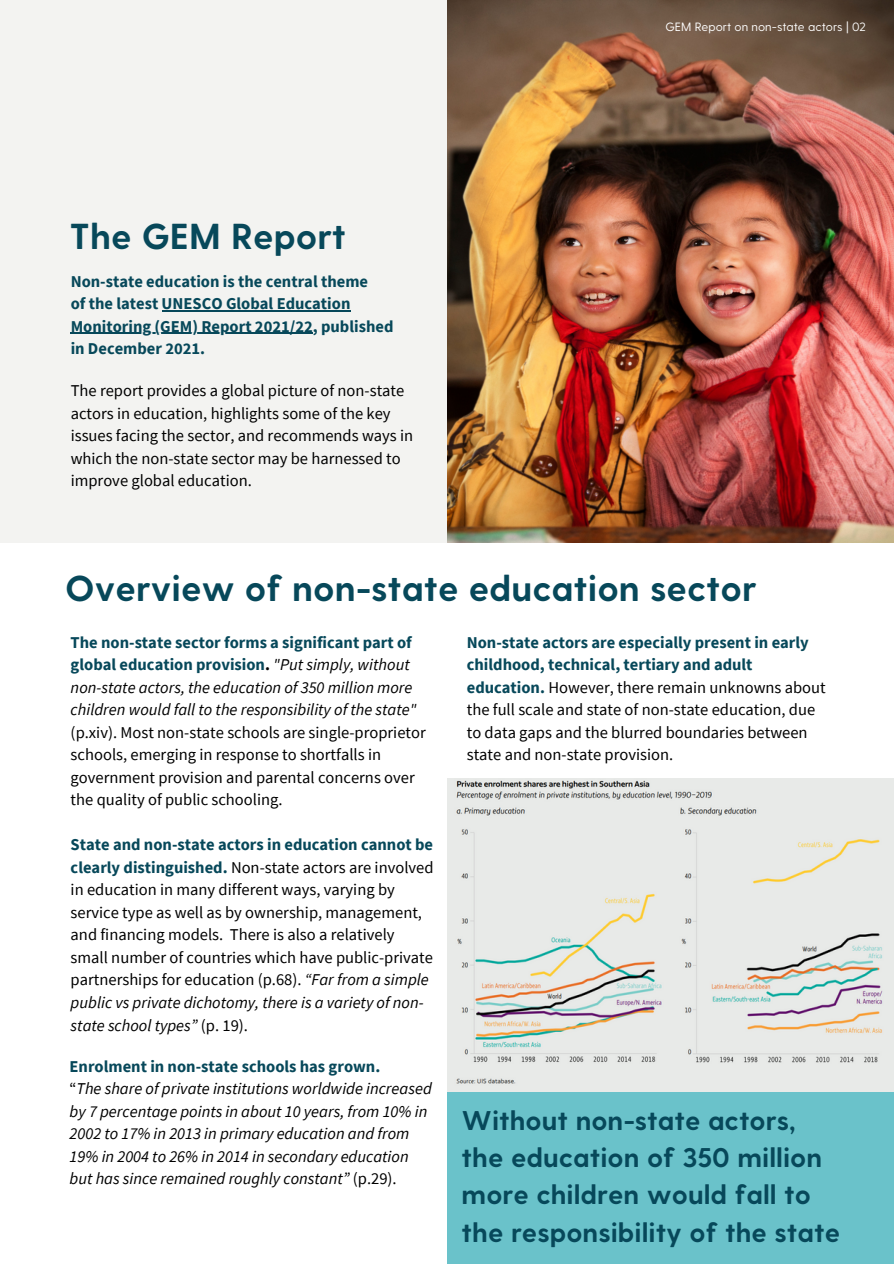
<style>
.page{position:relative;width:894px;height:1264px;background:#fff}
.page>*{position:absolute;margin:0;border:0;box-sizing:border-box;transform-origin:0 0}
.t1{font:700 36px "Greycliff CF";color:#07485a}
.t2{font:700 27px/37.2px "Greycliff CF";color:#07485a}
.t3{font:16.5px/22.5px "Source Sans Pro";color:#000}
.t4{font:italic 16.5px/22.5px "Source Sans Pro";color:#000}
.t5{font:700 16.5px/22.5px "Source Sans Pro";color:#07485a}
.t6{font:12px "Greycliff CF";color:#fff}
.s1{font-weight:700;color:#07485a}
.s2{font-weight:700}
.s3{font-style:italic}
.s4{font-style:normal}
</style>
<div class="page">
<div style="left:0;top:0;width:466px;height:543px;background:#f3f3f1"></div>
<img style="left:447px;top:0;width:446px;height:543px">
<img style="left:447px;top:778px;width:446px;height:314px">
<hr style="left:162px;top:310px;width:188px;height:1px;background:#07485a">
<hr style="left:71px;top:333px;width:242px;height:1px;background:#07485a">
<div style="left:447px;top:1092px;width:446px;height:171px;background:#6ac2ca"></div>
<p class="t1" style="left:70px;top:213px;width:278px">The GEM Report</p>
<p class="t5" style="left:71px;top:269px;width:299px">Non-state education is the central theme</p>
<p class="t5" style="left:71px;top:292px;width:324px">of the latest UNESCO Global Education<br>Monitoring (GEM) Report 2021/22, published</p>
<p class="t5" style="left:71px;top:337px;width:136px">in December 2021.</p>
<p class="t3" style="left:71px;top:379px;width:344px">The report provides a global picture of non-state actors in education, highlights some of the key issues facing the sector, and recommends ways in which the non-state sector may be harnessed to improve global education.</p>
<p class="t6" style="left:665px;top:19px;width:202px">GEM Report on non-state actors | 02</p>
<p class="t1" style="left:65px;top:565px;width:692px">Overview of non-state education sector</p>
<p class="t3" style="left:71px;top:630px;width:356px"><span class="s1">The non-state sector forms a significant part of global education provision</span><span class="s2">.</span> <span class="s3">"Put simply, without non-state actors, the education of 350 million more children would fall to the responsibility of the state" </span>(p.xiv). Most non-state schools are single-proprietor schools, emerging in response to shortfalls in government provision and parental concerns over the quality of public schooling.</p>
<p class="t3" style="left:71px;top:833px;width:364px"><span class="s1">State and non-state actors in education cannot be clearly distinguished.</span> Non-state actors are involved in education in many different ways, varying by service type as well as by ownership, management, and financing models. There is also a relatively small number of countries which have public-private partnerships for education (p.68). <span class="s3">“Far from a simple public vs private dichotomy, there is a variety of non&shy;state school types”</span> (p. 19).</p>
<p class="t5" style="left:70px;top:1054px;width:312px">Enrolment in non-state schools has grown.</p>
<p class="t4" style="left:70px;top:1077px;width:363px"><span class="s4">“</span>The share of private institutions worldwide increased by 7 percentage points in about 10 years, from 10% in 2002 to 17% in 2013 in primary education and from 19% in 2004 to 26% in 2014 in secondary education but has since remained roughly constant” <span class="s4">(p.29).</span></p>
<p class="t3" style="left:466px;top:630px;width:360px"><span class="s1">Non-state actors are especially present in early childhood, technical, tertiary and adult education.</span> However, there remain unknowns about the full scale and state of non-state education, due to data gaps and the blurred boundaries between state and non-state provision.</p>
<p class="t2" style="left:461px;top:1100px;width:335px">Without non-state actors,</p>
<p class="t2" style="left:461px;top:1137px;width:380px">the education of 350 million more children would fall to the responsibility of the state</p>
</div>
